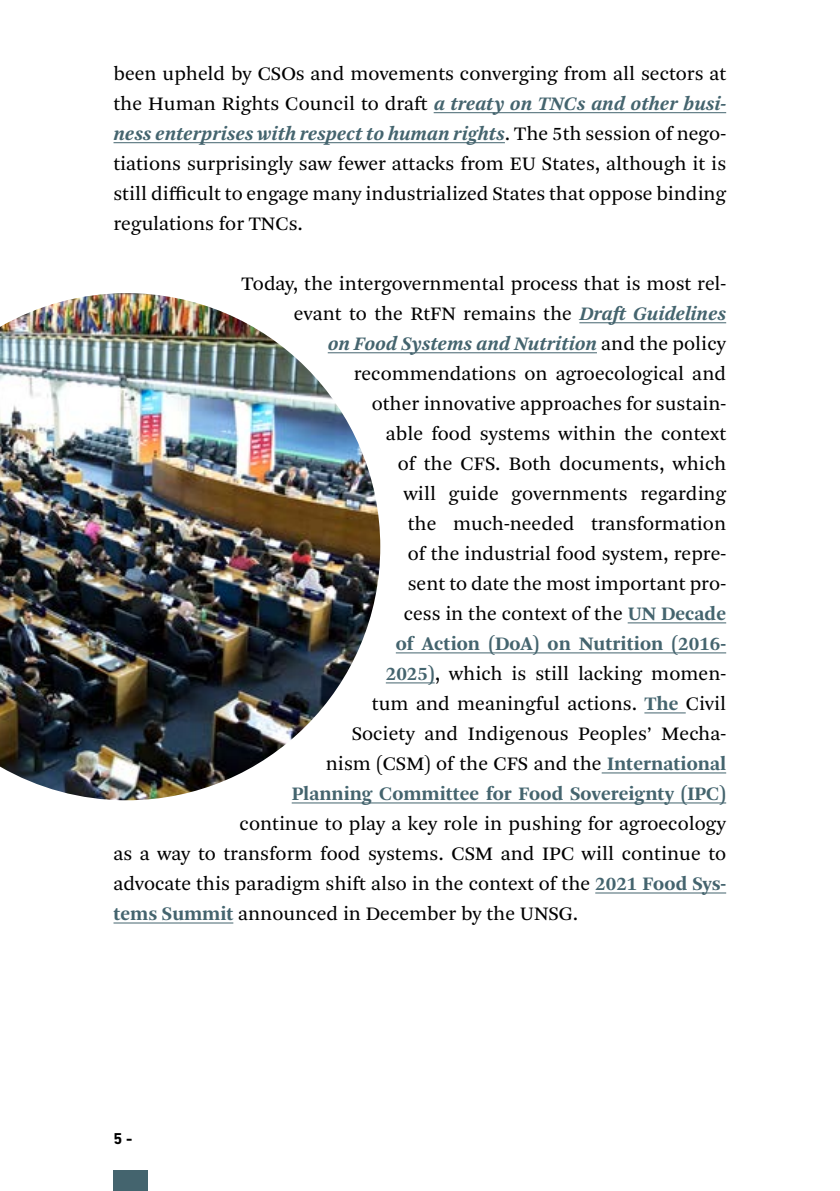
<style>
.page{position:relative;width:840px;height:1191px;background:#fff}
.page>*{position:absolute;margin:0;border:0;box-sizing:border-box;transform-origin:0 0}
._02_Txt_Base_EN{font:20px/30px "Arnhem Pro Blond";color:#000;text-align:justify}
._02_Txt_Base_EN-2{font:700 20px "Arnhem Pro";color:#44646e}
._02_Txt_Base_EN-3{font:italic 700 20px "Arnhem Pro";color:#44646e}
.t1{font:700 16px "DIN Next LT Pro";color:#000}
.s1{font-family:"Arnhem Pro";font-weight:700;font-style:italic;color:#44646e}
.s2{font-family:"Arnhem Pro Blond";font-weight:400;font-style:normal;color:#000}
.s3{font-family:"Arnhem Pro";font-weight:700;color:#44646e}
</style>
<div class="page">
<img style="left:0;top:293px;width:380px;height:507px">
<div style="left:113px;top:1170px;width:34px;height:21px;background:#44646e"></div>
<hr style="left:433px;top:112px;width:292px;height:1px;background:#44646e">
<hr style="left:113px;top:142px;width:391px;height:1px;background:#44646e">
<hr style="left:579px;top:322px;width:146px;height:1px;background:#44646e">
<hr style="left:327px;top:352px;width:269px;height:1px;background:#44646e">
<hr style="left:627px;top:622px;width:98px;height:1px;background:#44646e">
<hr style="left:395px;top:652px;width:330px;height:1px;background:#44646e">
<hr style="left:385px;top:682px;width:49px;height:1px;background:#44646e">
<hr style="left:644px;top:712px;width:41px;height:1px;background:#44646e">
<hr style="left:601px;top:772px;width:124px;height:1px;background:#44646e">
<hr style="left:291px;top:802px;width:434px;height:1px;background:#44646e">
<hr style="left:595px;top:892px;width:130px;height:1px;background:#44646e">
<hr style="left:113px;top:922px;width:120px;height:1px;background:#44646e">
<p class="_02_Txt_Base_EN" style="left:113px;top:59px;width:614px">been upheld by CSOs and movements converging from all sectors at the Human Rights Council to draft <span class="s1">a treaty on TNCs and other busi&shy;ness enterprises with respect to human rights</span>. The 5th session of nego&shy;tiations surprisingly saw fewer attacks from EU States, although it is still difficult to engage many industrialized States that oppose binding regulations for TNCs.</p>
<p class="_02_Txt_Base_EN" style="left:241px;top:269px;width:485px">Today, the intergovernmental process that is most rel-</p>
<p class="_02_Txt_Base_EN" style="left:293px;top:299px;width:434px">evant to the RtFN remains the <span class="s1">Draft Guidelines</span></p>
<p class="_02_Txt_Base_EN-3" style="left:327px;top:331px;width:400px">on Food Systems and Nutrition <span class="s2">and the policy</span></p>
<p class="_02_Txt_Base_EN" style="left:353px;top:359px;width:374px">recommendations on agroecological and</p>
<p class="_02_Txt_Base_EN" style="left:371px;top:389px;width:355px">other innovative approaches for sustain-</p>
<p class="_02_Txt_Base_EN" style="left:385px;top:419px;width:342px">able food systems within the context</p>
<p class="_02_Txt_Base_EN" style="left:397px;top:449px;width:330px">of the CFS. Both documents, which</p>
<p class="_02_Txt_Base_EN" style="left:403px;top:479px;width:323px">will guide governments regarding</p>
<p class="_02_Txt_Base_EN" style="left:407px;top:509px;width:320px">the much-needed transformation</p>
<p class="_02_Txt_Base_EN" style="left:407px;top:539px;width:319px">of the industrial food system, repre-</p>
<p class="_02_Txt_Base_EN" style="left:407px;top:569px;width:319px">sent to date the most important pro-</p>
<p class="_02_Txt_Base_EN" style="left:403px;top:599px;width:324px">cess in the context of the <span class="s3">UN Decade</span></p>
<p class="_02_Txt_Base_EN-2" style="left:395px;top:631px;width:331px">of Action (DoA) on Nutrition (2016-</p>
<p class="_02_Txt_Base_EN" style="left:385px;top:659px;width:341px"><span class="s3">2025)</span>, which is still lacking momen-</p>
<p class="_02_Txt_Base_EN" style="left:371px;top:689px;width:356px">tum and meaningful actions. <span class="s3">The</span> Civil</p>
<p class="_02_Txt_Base_EN" style="left:351px;top:719px;width:375px">Society and Indigenous Peoples’ Mecha-</p>
<p class="_02_Txt_Base_EN" style="left:325px;top:749px;width:402px">nism (CSM) of the CFS and the <span class="s3">International</span></p>
<p class="_02_Txt_Base_EN-2" style="left:291px;top:781px;width:435px">Planning Committee for Food Sovereignty (IPC)</p>
<p class="_02_Txt_Base_EN" style="left:239px;top:809px;width:488px">continue to play a key role in pushing for agroecology</p>
<p class="_02_Txt_Base_EN" style="left:113px;top:839px;width:613px">as a way to transform food systems. CSM and IPC will continue to</p>
<p class="_02_Txt_Base_EN" style="left:113px;top:869px;width:614px">advocate this paradigm shift also in the context of the <span class="s3">2021 Food Sys-</span></p>
<p class="_02_Txt_Base_EN" style="left:113px;top:899px;width:466px"><span class="s3">tems Summit</span> announced in December by the UNSG.</p>
<p class="t1" style="left:113px;top:1129px;width:20px">5 -</p>
</div>
